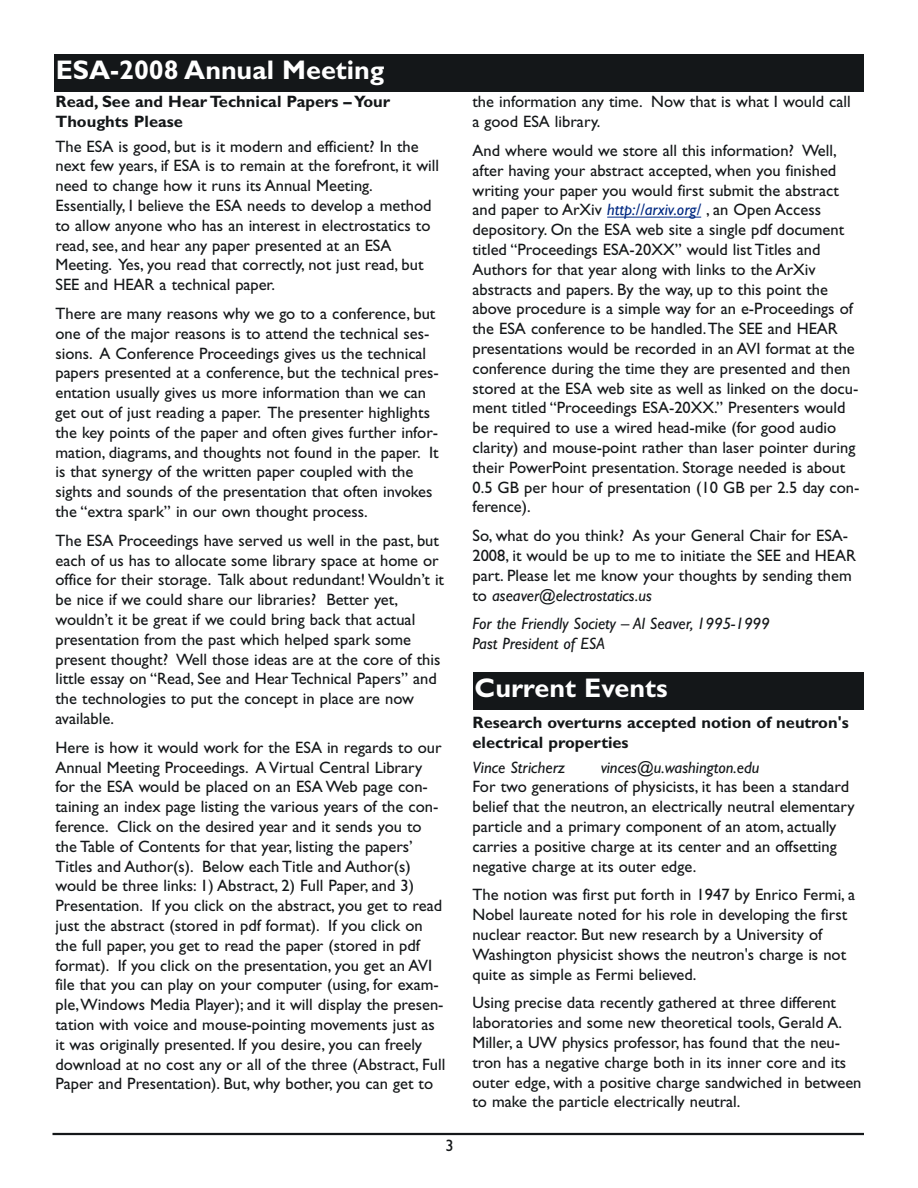
<style>
.page{position:relative;width:918px;height:1188px;background:#fff}
.page>*{position:absolute;margin:0;border:0;box-sizing:border-box;transform-origin:0 0}
.t1{font:700 27px "Gill Sans";color:#fff}
.t2{font:16.5px/19.8px "Gill Sans";color:#141719}
.t3{font:700 16.5px/19.8px "Gill Sans";color:#141719}
.t4{font:italic 16.5px/19.8px "Gill Sans";color:#141719}
.s1{font-style:italic;color:#002982}
.s2{font-style:italic}
</style>
<div class="page">
<div style="left:54px;top:54px;width:810px;height:38px;background:#141719"></div>
<hr style="left:607px;top:217px;width:67px;height:1px;background:#002982">
<svg style="left:674px;top:217px;width:27px;height:1px"></svg>
<div style="left:473px;top:672px;width:391px;height:38px;background:#141719"></div>
<hr style="left:52px;top:1133px;width:812px;height:2px;background:#141719">
<h1 class="t1" style="left:56px;top:61px;width:330px">ESA-2008 Annual Meeting</h1>
<p class="t3" style="left:56px;top:94px;width:336px">Read, See and Hear Technical Papers – Your<br>Thoughts Please</p>
<p class="t2" style="left:56px;top:138px;width:385px">The ESA is good, but is it modern and efficient? In the next few years, if ESA is to remain at the forefront, it will need to change how it runs its Annual Meeting.<br>Essentially, I believe the ESA needs to develop a method to allow anyone who has an interest in electrostatics to read, see, and hear any paper presented at an ESA Meeting. Yes, you read that correctly, not just read, but SEE and HEAR a technical paper.</p>
<p class="t2" style="left:56px;top:305px;width:385px">There are many reasons why we go to a conference, but one of the major reasons is to attend the technical ses&shy;sions. A Conference Proceedings gives us the technical papers presented at a conference, but the technical pres&shy;entation usually gives us more information than we can get out of just reading a paper. The presenter highlights the key points of the paper and often gives further infor&shy;mation, diagrams, and thoughts not found in the paper. It is that synergy of the written paper coupled with the sights and sounds of the presentation that often invokes the “extra spark” in our own thought process.</p>
<p class="t2" style="left:56px;top:532px;width:390px">The ESA Proceedings have served us well in the past, but each of us has to allocate some library space at home or office for their storage. Talk about redundant! Wouldn’t it be nice if we could share our libraries? Better yet, wouldn’t it be great if we could bring back that actual presentation from the past which helped spark some present thought? Well those ideas are at the core of this little essay on “Read, See and Hear Technical Papers” and the technologies to put the concept in place are now available.</p>
<p class="t2" style="left:56px;top:739px;width:391px">Here is how it would work for the ESA in regards to our Annual Meeting Proceedings. A Virtual Central Library for the ESA would be placed on an ESA Web page con&shy;taining an index page listing the various years of the con&shy;ference. Click on the desired year and it sends you to the Table of Contents for that year, listing the papers’ Titles and Author(s). Below each Title and Author(s) would be three links: 1) Abstract, 2) Full Paper, and 3)<br>Presentation. If you click on the abstract, you get to read just the abstract (stored in pdf format). If you click on the full paper, you get to read the paper (stored in pdf format). If you click on the presentation, you get an AVI file that you can play on your computer (using, for exam&shy;ple,Windows Media Player); and it will display the presen&shy;tation with voice and mouse-pointing movements just as it was originally presented. If you desire, you can freely download at no cost any or all of the three (Abstract, Full Paper and Presentation). But, why bother, you can get to</p>
<p class="t2" style="left:446px;top:1138px;width:10px">3</p>
<p class="t2" style="left:472px;top:94px;width:380px">the information any time. Now that is what I would call a good ESA library.</p>
<p class="t2" style="left:472px;top:142px;width:389px">And where would we store all this information? Well, after having your abstract accepted, when you finished writing your paper you would first submit the abstract and paper to ArXiv <span class="s1">http://arxiv.org/</span> , an Open Access depository. On the ESA web site a single pdf document titled “Proceedings ESA-20XX” would list Titles and Authors for that year along with links to the ArXiv abstracts and papers. By the way, up to this point the above procedure is a simple way for an e-Proceedings of the ESA conference to be handled.The SEE and HEAR presentations would be recorded in an AVI format at the conference during the time they are presented and then stored at the ESA web site as well as linked on the docu&shy;ment titled “Proceedings ESA-20XX.” Presenters would be required to use a wired head-mike (for good audio clarity) and mouse-point rather than laser pointer during their PowerPoint presentation. Storage needed is about 0.5 GB per hour of presentation (10 GB per 2.5 day con&shy;ference).</p>
<p class="t2" style="left:473px;top:528px;width:385px">So, what do you think? As your General Chair for ESA-2008, it would be up to me to initiate the SEE and HEAR part. Please let me know your thoughts by sending them to <span class="s2">aseaver@electrostatics.us</span></p>
<p class="t4" style="left:473px;top:616px;width:299px">For the Friendly Society – Al Seaver, 1995-1999<br>Past President of ESA</p>
<h1 class="t1" style="left:475px;top:678px;width:195px">Current Events</h1>
<p class="t3" style="left:473px;top:715px;width:378px">Research overturns accepted notion of neutron's electrical properties</p>
<p class="t4" style="left:473px;top:759px;width:95px">Vince Stricherz</p>
<p class="t4" style="left:601px;top:759px;width:160px">vinces@u.washington.edu</p>
<p class="t2" style="left:473px;top:779px;width:384px">For two generations of physicists, it has been a standard belief that the neutron, an electrically neutral elementary particle and a primary component of an atom, actually carries a positive charge at its center and an offsetting negative charge at its outer edge.</p>
<p class="t2" style="left:473px;top:887px;width:384px">The notion was first put forth in 1947 by Enrico Fermi, a Nobel laureate noted for his role in developing the first nuclear reactor. But new research by a University of Washington physicist shows the neutron's charge is not quite as simple as Fermi believed.</p>
<p class="t2" style="left:473px;top:995px;width:391px">Using precise data recently gathered at three different laboratories and some new theoretical tools, Gerald A.<br>Miller, a UW physics professor, has found that the neu&shy;tron has a negative charge both in its inner core and its outer edge, with a positive charge sandwiched in between to make the particle electrically neutral.</p>
</div>
